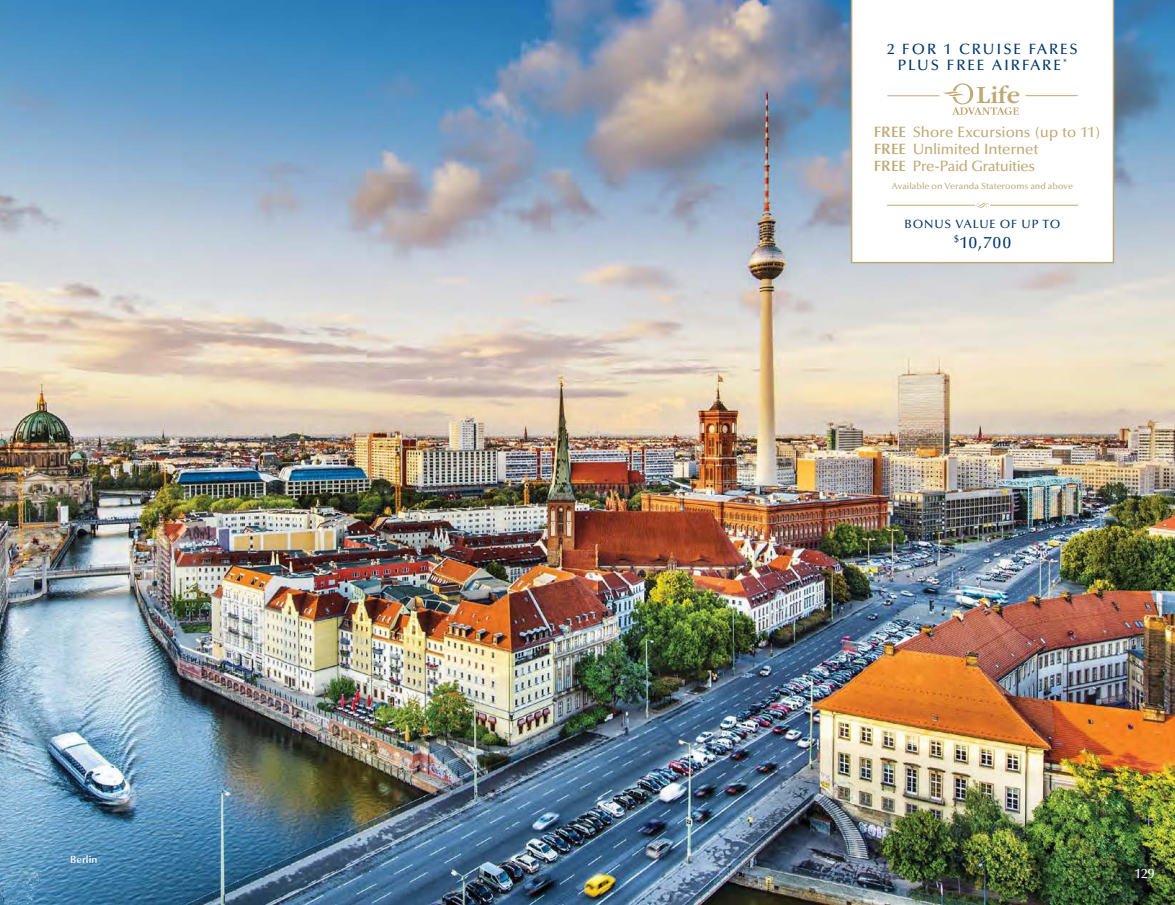
<style>
.page{position:relative;width:1175px;height:905px;background:#fff}
.page>*{position:absolute;margin:0;border:0;box-sizing:border-box;transform-origin:0 0}
.t1{font:25.8px "ITC Garamond MM 490 625";color:#bfa874}
.t2{font:500 16.5px "Optima";color:#003768}
.t3{font:500 15px/17.2px "Optima";letter-spacing:-.02em;color:#bfa874}
.t4{font:500 15px/16.2px "Optima";letter-spacing:.13em;color:#003768;text-align:center}
.t5{font:500 13.5px "Optima";color:#fff}
.t6{font:500 12px "Optima";letter-spacing:.07em;color:#003768}
.t7{font:600 10.5px "Optima";color:#fff}
.t8{font:500 9px "Optima";color:#bfa874}
.s1{font-weight:600}
</style>
<div class="page">
<img style="left:0;top:0;width:1174px;height:904px">
<svg style="left:850px;top:0;width:264px;height:263px"></svg>
<hr style="left:887px;top:95px;width:52px;height:1px;background:#bfa874">
<hr style="left:1025px;top:95px;width:52px;height:1px;background:#bfa874">
<svg style="left:942px;top:83px;width:76px;height:32px"></svg>
<hr style="left:887px;top:205px;width:88px;height:1px;background:#bfa874">
<hr style="left:990px;top:205px;width:88px;height:1px;background:#bfa874">
<svg style="left:976px;top:203px;width:13px;height:5px"></svg>
<p class="t7" style="left:70px;top:853px;width:29px">Berlin</p>
<p class="t4" style="left:887px;top:41px;width:192px">2 for 1 Cruise fares<br>Plus free airfare<sup>*</sup></p>
<p class="t1" style="left:976px;top:81px;width:45px">Life</p>
<p class="t3" style="left:873px;top:124px;width:228px"><span class="s1">FREE</span> Shore Excursions (up to 11)<br><span class="s1">FREE</span> Unlimited I nternet<br><span class="s1">FREE</span> Pre-Paid Gratuities</p>
<p class="t8" style="left:892px;top:181px;width:183px">Available on Veranda Staterooms and above</p>
<p class="t6" style="left:904px;top:217px;width:157px">Bonus Value of up to</p>
<p class="t2" style="left:954px;top:233px;width:58px"><sup>$</sup>10,700</p>
<p class="t5" style="left:1134px;top:866px;width:22px">129</p>
</div>
